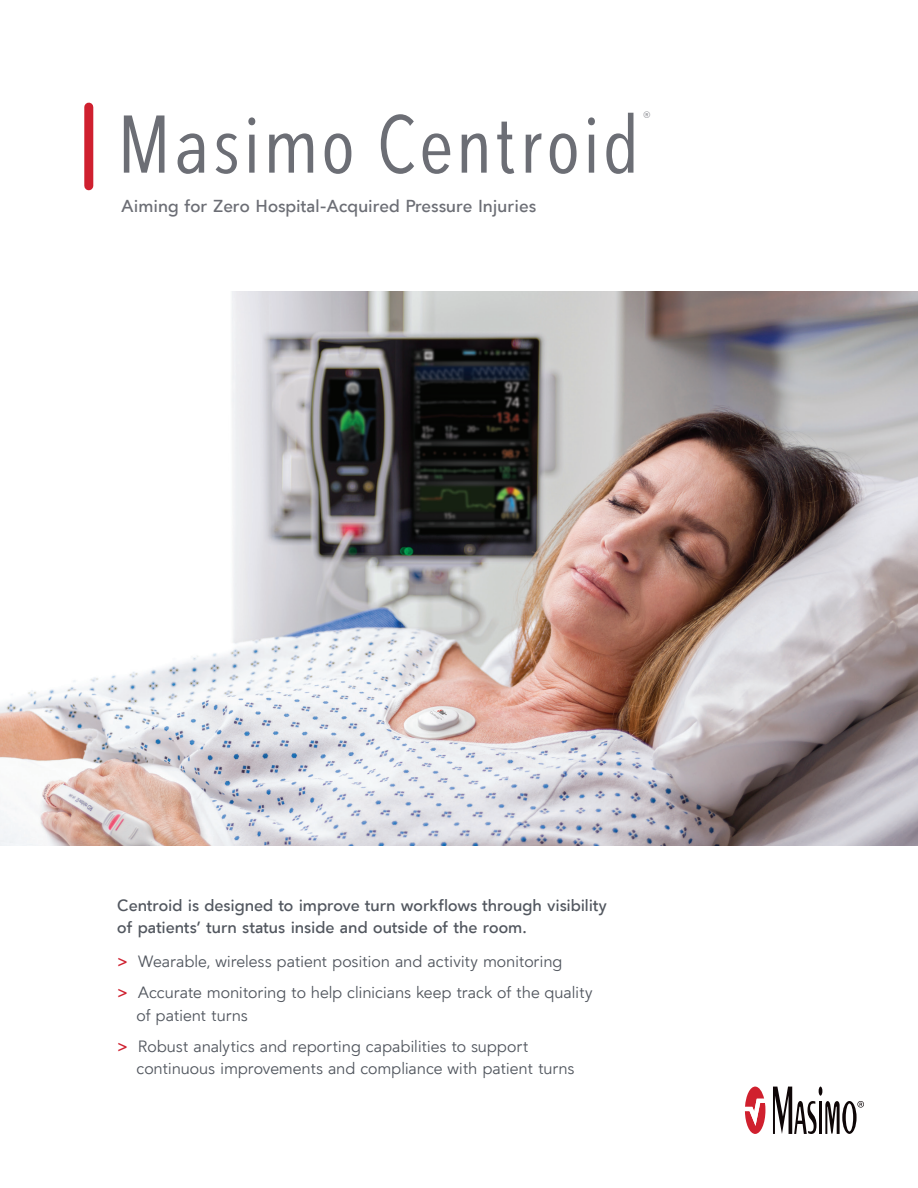
<style>
.page{position:relative;width:918px;height:1188px;background:#fff}
.page>*{position:absolute;margin:0;border:0;box-sizing:border-box;transform-origin:0 0}
.t1{font:100 81.6px "Masimo Sans Condensed";letter-spacing:.05em;color:#6c6e75}
.t2{font:100 21.6px "Masimo Sans Condensed";color:#6c6e75}
.t3{font:600 17.25px "Masimo Sans";color:#6c6e75}
.t4{font:16.35px/22.2px "Masimo Sans";letter-spacing:-.01em;color:#52575f}
.t5{font:600 16.35px/22.2px "Masimo Sans";letter-spacing:-.005em;color:#52575f}
.s1{font-weight:600;color:#cf202f}
</style>
<div class="page">
<div style="left:84px;top:107px;width:9px;height:79px;background:#cf202f"></div>
<img style="left:0;top:291px;width:918px;height:555px">
<svg style="left:745px;top:1087px;width:20px;height:47px"></svg>
<svg style="left:773px;top:1087px;width:91px;height:47px"></svg>
<h1 class="t1" style="left:117px;top:95px;width:523px">Masimo Centroid</h1>
<h1 class="t2" style="left:642px;top:106px;width:10px">®</h1>
<p class="t3" style="left:121px;top:196px;width:416px">Aiming for Zero Hospital-Acquired Pressure Injuries</p>
<p class="t5" style="left:117px;top:894px;width:491px">Centroid is designed to improve turn workflows through visibility of patients’ turn status inside and outside of the room.</p>
<p class="t4" style="left:117px;top:951px;width:447px"><span class="s1">&gt;</span> Wearable, wireless patient position and activity monitoring</p>
<p class="t4" style="left:137px;top:982px;width:457px;text-indent:-19px"><span class="s1">&gt;</span> Accurate monitoring to help clinicians keep track of the quality of patient turns</p>
<p class="t4" style="left:137px;top:1035px;width:440px;text-indent:-19px"><span class="s1">&gt;</span> Robust analytics and reporting capabilities to support continuous improvements and compliance with patient turns</p>
</div>
